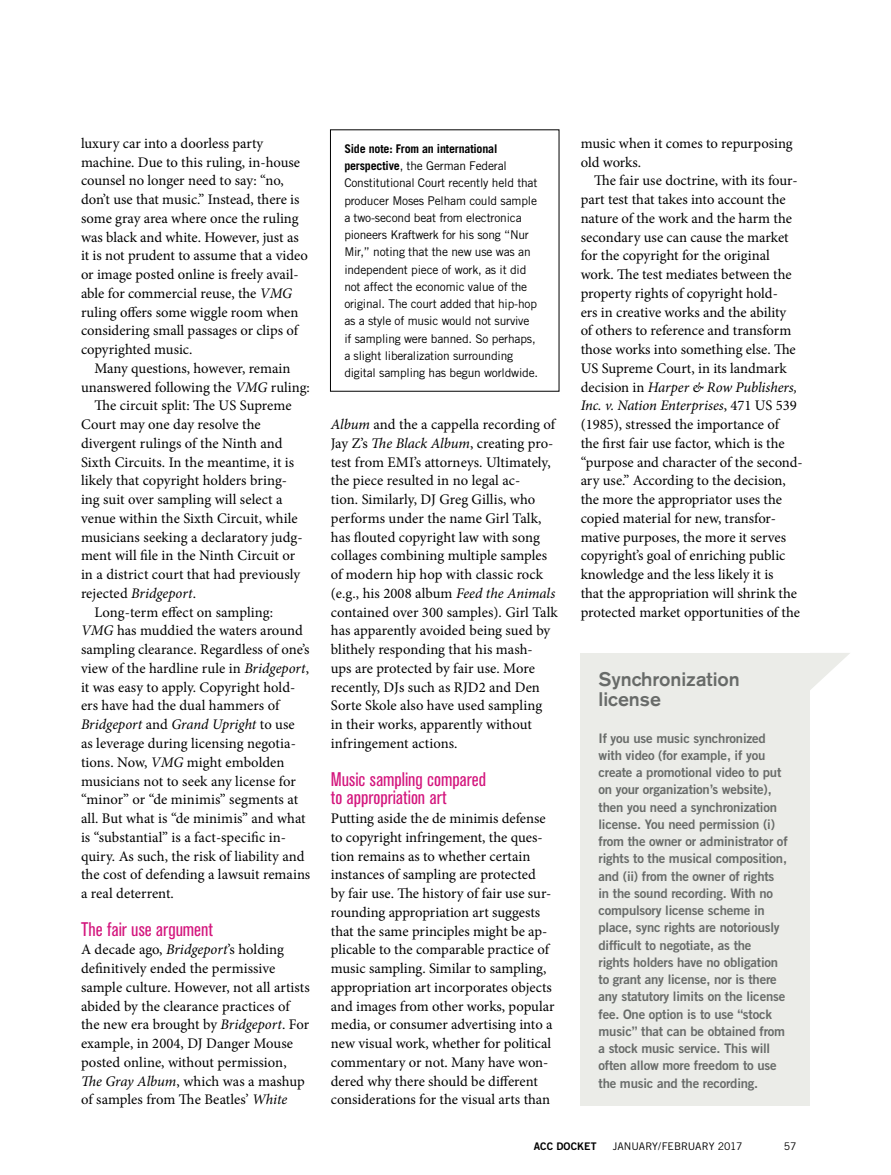
<style>
.page{position:relative;width:891px;height:1175px;background:#fff}
.page>*{position:absolute;margin:0;border:0;box-sizing:border-box;transform-origin:0 0}
.t1{font:condensed 19.5px/18.8px "Akzidenz Grotesk BE";color:#d3147c}
.t2{font:500 19.5px/19.5px "Akzidenz Grotesk BE";color:#686b69}
.t3{font:14.7px/18.8px "Minion Pro";color:#000}
.t4{font:italic 14.7px "Minion Pro";color:#000}
.t5{font:13.2px/17.2px "Trade Gothic Bold Two";letter-spacing:-.015em;color:#686b69}
.t6{font:12px/17.2px "Trade Gothic";letter-spacing:-.015em;color:#000}
.t7{font:10.5px "Trade Gothic";letter-spacing:-.005em;color:#000}
.t8{font:10.5px "Trade Gothic Bold Two";letter-spacing:.015em;color:#000}
.s1{font-style:italic}
.s2{font-style:normal}
.s3{font-weight:700}
</style>
<div class="page">
<div style="left:580px;top:653px;width:230px;height:452px;background:#ebece8"></div>
<svg style="left:810px;top:653px;width:40px;height:37px"></svg>
<p class="t3" style="left:81px;top:134px;width:228px">luxury car into a doorless party machine. Due to this ruling, in-house counsel no longer need to say: “no, don’t use that music.” Instead, there is some gray area where once the ruling was black and white. However, just as it is not prudent to assume that a video or image posted online is freely avail&shy;able for commercial reuse, the <span class="s1">VMG </span>ruling offers some wiggle room when considering small passages or clips of copyrighted music.</p>
<p class="t3" style="left:94px;top:359px;width:197px">Many questions, however, remain</p>
<p class="t3" style="left:81px;top:377px;width:230px">unanswered following the <span class="s1">VMG</span> ruling:</p>
<p class="t3" style="left:94px;top:396px;width:199px">The circuit split: The US Supreme</p>
<p class="t3" style="left:81px;top:415px;width:181px">Court may one day resolve the</p>
<p class="t3" style="left:81px;top:434px;width:203px">divergent rulings of the Ninth and</p>
<p class="t3" style="left:81px;top:452px;width:215px">Sixth Circuits. In the meantime, it is</p>
<p class="t3" style="left:81px;top:471px;width:208px">likely that copyright holders bring-</p>
<p class="t3" style="left:81px;top:490px;width:203px">ing suit over sampling will select a</p>
<p class="t3" style="left:81px;top:509px;width:218px">venue within the Sixth Circuit, while</p>
<p class="t3" style="left:81px;top:527px;width:223px">musicians seeking a declaratory judg-</p>
<p class="t3" style="left:81px;top:546px;width:216px">ment will file in the Ninth Circuit or</p>
<p class="t3" style="left:81px;top:565px;width:221px">in a district court that had previously</p>
<p class="t4" style="left:81px;top:583px;width:117px"><span class="s2">rejected</span> Bridgeport<span class="s2">.</span></p>
<p class="t3" style="left:94px;top:602px;width:180px">Long-term effect on sampling:</p>
<p class="t3" style="left:81px;top:621px;width:223px"><span class="s1">VMG</span> has muddied the waters around</p>
<p class="t3" style="left:81px;top:640px;width:230px">sampling clearance. Regardless of one’s</p>
<p class="t3" style="left:81px;top:659px;width:230px">view of the hardline rule in <span class="s1">Bridgeport</span>,</p>
<p class="t3" style="left:81px;top:677px;width:216px">it was easy to apply. Copyright hold-</p>
<p class="t3" style="left:81px;top:696px;width:200px">ers have had the dual hammers of</p>
<p class="t4" style="left:81px;top:714px;width:215px">Bridgeport <span class="s2">and</span> Grand Upright <span class="s2">to use</span></p>
<p class="t3" style="left:81px;top:734px;width:216px">as leverage during licensing negotia-</p>
<p class="t3" style="left:81px;top:752px;width:205px">tions. Now, <span class="s1">VMG</span> might embolden</p>
<p class="t3" style="left:81px;top:771px;width:216px">musicians not to seek any license for</p>
<p class="t3" style="left:81px;top:790px;width:219px">“minor” or “de minimis” segments at</p>
<p class="t3" style="left:81px;top:809px;width:226px">all. But what is “de minimis” and what</p>
<p class="t3" style="left:81px;top:827px;width:206px">is “substantial” is a fact-specific in-</p>
<p class="t3" style="left:81px;top:846px;width:225px">quiry. As such, the risk of liability and</p>
<p class="t3" style="left:81px;top:865px;width:231px">the cost of defending a lawsuit remains</p>
<p class="t3" style="left:81px;top:884px;width:94px">a real deterrent.</p>
<h1 class="t1" style="left:81px;top:919px;width:134px">The fair use argument</h1>
<p class="t3" style="left:81px;top:940px;width:230px">A decade ago, <span class="s1">Bridgeport</span>’s holding definitively ended the permissive sample culture. However, not all artists abided by the clearance practices of the new era brought by <span class="s1">Bridgeport</span>. For example, in 2004, DJ Danger Mouse posted online, without permission, <span class="s1">The Gray Album</span>, which was a mashup of samples from The Beatles’ <span class="s1">White</span></p>
<p class="t6" style="left:344px;top:140px;width:195px"><span class="s3">Side note: From an international perspective</span>, the German Federal Constitutional Court recently held that producer Moses Pelham could sample a two-second beat from electronica pioneers Kraftwerk for his song “Nur Mir,” noting that the new use was an independent piece of work, as it did not affect the economic value of the original. The court added that hip-hop as a style of music would not survive if sampling were banned. So perhaps, a slight liberalization surrounding digital sampling has begun worldwide.</p>
<p class="t3" style="left:331px;top:415px;width:228px"><span class="s1">Album</span> and the a cappella recording of Jay Z’s <span class="s1">The Black Album</span>, creating pro&shy;test from EMI’s attorneys. Ultimately, the piece resulted in no legal ac-<br>tion. Similarly, DJ Greg Gillis, who performs under the name Girl Talk, has flouted copyright law with song collages combining multiple samples of modern hip hop with classic rock (e.g., his 2008 album <span class="s1">Feed the Animals </span>contained over 300 samples). Girl Talk has apparently avoided being sued by blithely responding that his mash-<br>ups are protected by fair use. More recently, DJs such as RJD2 and Den Sorte Skole also have used sampling in their works, apparently without infringement actions.</p>
<h1 class="t1" style="left:331px;top:769px;width:157px">Music sampling compared to appropriation art</h1>
<p class="t3" style="left:331px;top:809px;width:225px">Putting aside the de minimis defense to copyright infringement, the ques&shy;tion remains as to whether certain instances of sampling are protected<br>by fair use. The history of fair use sur&shy;rounding appropriation art suggests that the same principles might be ap&shy;plicable to the comparable practice of music sampling. Similar to sampling, appropriation art incorporates objects and images from other works, popular media, or consumer advertising into a new visual work, whether for political commentary or not. Many have won&shy;dered why there should be different considerations for the visual arts than</p>
<p class="t3" style="left:581px;top:134px;width:214px">music when it comes to repurposing old works.</p>
<p class="t3" style="left:581px;top:171px;width:224px;text-indent:13px">The fair use doctrine, with its four&shy;part test that takes into account the nature of the work and the harm the secondary use can cause the market for the copyright for the original work. The test mediates between the property rights of copyright hold-<br>ers in creative works and the ability<br>of others to reference and transform those works into something else. The US Supreme Court, in its landmark decision in <span class="s1">Harper &amp; Row Publishers, Inc. v. Nation Enterprises</span>, 471 US 539 (1985), stressed the importance of<br>the first fair use factor, which is the “purpose and character of the second&shy;ary use.” According to the decision, the more the appropriator uses the copied material for new, transfor&shy;mative purposes, the more it serves copyright’s goal of enriching public knowledge and the less likely it is<br>that the appropriation will shrink the protected market opportunities of the</p>
<h1 class="t2" style="left:598px;top:669px;width:143px">Synchronization license</h1>
<p class="t5" style="left:598px;top:729px;width:191px">If you use music synchronized with video (for example, if you create a promotional video to put on your organization’s website), then you need a synchronization license. You need permission (i) from the owner or administrator of rights to the musical composition, and (ii) from the owner of rights in the sound recording. With no compulsory license scheme in place, sync rights are notoriously difficult to negotiate, as the<br>rights holders have no obligation to grant any license, nor is there any statutory limits on the license fee. One option is to use “stock music” that can be obtained from a stock music service. This will often allow more freedom to use the music and the recording.</p>
<p class="t8" style="left:534px;top:1140px;width:64px">ACC DOCKET</p>
<p class="t7" style="left:613px;top:1140px;width:131px">JANUARY/FEBRUARY 2017</p>
<p class="t7" style="left:784px;top:1140px;width:14px">57</p>
</div>
